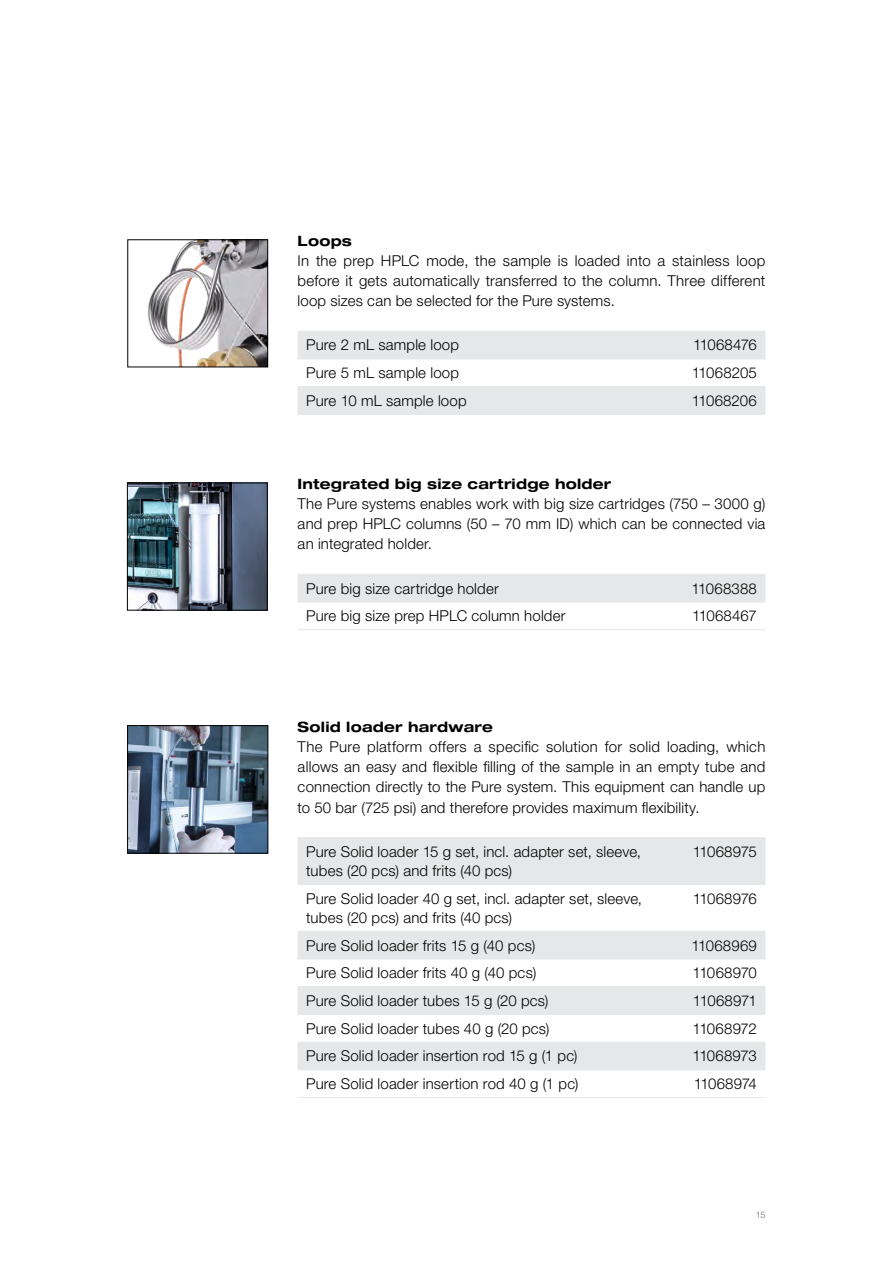
<style>
.page{position:relative;width:893px;height:1263px;background:#fff}
.page>*{position:absolute;margin:0;border:0;box-sizing:border-box;transform-origin:0 0}
.Content_Block_en{font:300 15px/20.2px "Helvetica Neue LT Std";letter-spacing:.01em;color:#000;text-align:justify}
.Table_Content_left{font:300 15px/19.2px "Helvetica Neue LT Std";letter-spacing:.01em;color:#000}
.Table_Content_left-2{font:300 15px "Helvetica Neue LT Std";letter-spacing:-.025em;color:#000}
.Table_Content_left-3{font:300 15px "Helvetica Neue LT Std";letter-spacing:-.035em;color:#000}
.H3_Title_en{font:700 expanded 14.25px "Helvetica Neue LT Std";letter-spacing:.015em;color:#000}
.t1{font:300 9px "Helvetica Neue LT Std";color:#706f6f}
</style>
<div class="page">
<img style="left:148px;top:242px;width:118px;height:123px">
<div style="left:128px;top:240px;width:140px;height:127px;border:1px solid #000"></div>
<img style="left:129px;top:727px;width:137px;height:124px">
<div style="left:127px;top:725px;width:141px;height:128px;border:1px solid #000"></div>
<img style="left:129px;top:485px;width:136px;height:123px">
<div style="left:127px;top:483px;width:140px;height:127px;border:1px solid #000"></div>
<svg style="left:298px;top:838px;width:467px;height:231px;fill:#e6e7e8"></svg>
<hr style="left:298px;top:884px;width:378px;height:1px;background:#e6e7e8">
<hr style="left:676px;top:884px;width:89px;height:1px;background:#e6e7e8">
<hr style="left:298px;top:931px;width:378px;height:1px;background:#e6e7e8">
<hr style="left:676px;top:931px;width:89px;height:1px;background:#e6e7e8">
<hr style="left:298px;top:959px;width:378px;height:1px;background:#e6e7e8">
<hr style="left:676px;top:959px;width:89px;height:1px;background:#e6e7e8">
<hr style="left:298px;top:986px;width:378px;height:1px;background:#e6e7e8">
<hr style="left:676px;top:986px;width:89px;height:1px;background:#e6e7e8">
<hr style="left:298px;top:1014px;width:378px;height:1px;background:#e6e7e8">
<hr style="left:676px;top:1014px;width:89px;height:1px;background:#e6e7e8">
<hr style="left:298px;top:837px;width:378px;height:1px;background:#e6e7e8">
<hr style="left:676px;top:837px;width:89px;height:1px;background:#e6e7e8">
<hr style="left:298px;top:1042px;width:378px;height:1px;background:#e6e7e8">
<hr style="left:676px;top:1042px;width:89px;height:1px;background:#e6e7e8">
<hr style="left:298px;top:1069px;width:378px;height:1px;background:#e6e7e8">
<hr style="left:676px;top:1069px;width:89px;height:1px;background:#e6e7e8">
<hr style="left:298px;top:1097px;width:378px;height:1px;background:#e6e7e8">
<hr style="left:676px;top:1097px;width:89px;height:1px;background:#e6e7e8">
<div style="left:298px;top:575px;width:467px;height:27px;background:#e6e7e8"></div>
<hr style="left:298px;top:602px;width:378px;height:1px;background:#e6e7e8">
<hr style="left:676px;top:602px;width:89px;height:1px;background:#e6e7e8">
<hr style="left:298px;top:574px;width:378px;height:1px;background:#e6e7e8">
<hr style="left:676px;top:574px;width:89px;height:1px;background:#e6e7e8">
<hr style="left:298px;top:629px;width:378px;height:1px;background:#e6e7e8">
<hr style="left:676px;top:629px;width:89px;height:1px;background:#e6e7e8">
<svg style="left:298px;top:332px;width:467px;height:82px"></svg>
<hr style="left:298px;top:331px;width:378px;height:1px;background:#e6e7e8">
<hr style="left:676px;top:331px;width:89px;height:1px;background:#e6e7e8">
<hr style="left:298px;top:359px;width:378px;height:1px;background:#e6e7e8">
<hr style="left:676px;top:359px;width:89px;height:1px;background:#e6e7e8">
<hr style="left:298px;top:414px;width:378px;height:1px;background:#e6e7e8">
<hr style="left:676px;top:414px;width:89px;height:1px;background:#e6e7e8">
<hr style="left:298px;top:386px;width:378px;height:1px;background:#e6e7e8">
<hr style="left:676px;top:386px;width:89px;height:1px;background:#e6e7e8">
<p class="H3_Title_en" style="left:298px;top:232px;width:56px">Loops</p>
<p class="Content_Block_en" style="left:298px;top:250px;width:469px">In the prep HPLC mode, the sample is loaded into a stainless loop before it gets automatically transferred to the column. Three different loop sizes can be selected for the Pure systems.</p>
<p class="Table_Content_left" style="left:306px;top:335px;width:154px">Pure 2 mL sample loop</p>
<p class="Table_Content_left-3" style="left:693px;top:336px;width:65px">11068476</p>
<p class="Table_Content_left" style="left:306px;top:363px;width:154px">Pure 5 mL sample loop</p>
<p class="Table_Content_left" style="left:692px;top:363px;width:67px">11068205</p>
<p class="Table_Content_left" style="left:306px;top:391px;width:162px">Pure 10 mL sample loop</p>
<p class="Table_Content_left" style="left:692px;top:391px;width:67px">11068206</p>
<p class="H3_Title_en" style="left:298px;top:475px;width:315px">Integrated big size cartridge holder</p>
<p class="Content_Block_en" style="left:298px;top:493px;width:469px">The Pure systems enables work with big size cartridges (750 – 3000 g) and prep HPLC columns (50 – 70 mm ID) which can be connected via an integrated holder.</p>
<p class="Table_Content_left" style="left:306px;top:578px;width:194px">Pure big size cartridge holder</p>
<p class="Table_Content_left" style="left:691px;top:578px;width:67px">11068388</p>
<p class="Table_Content_left" style="left:306px;top:606px;width:261px">Pure big size prep HPLC column holder</p>
<p class="Table_Content_left" style="left:692px;top:606px;width:66px">11068467</p>
<p class="H3_Title_en" style="left:298px;top:718px;width:197px">Solid loader hardware</p>
<p class="Content_Block_en" style="left:298px;top:736px;width:469px">The Pure platform offers a specific solution for solid loading, which allows an easy and flexible filling of the sample in an empty tube and connection directly to the Pure system. This equipment can handle up to 50 bar (725 psi) and therefore provides maximum flexibility.</p>
<p class="Table_Content_left" style="left:306px;top:841px;width:336px">Pure Solid loader 15 g set, incl. adapter set, sleeve, tubes (20 pcs) and frits (40 pcs)</p>
<p class="Table_Content_left-2" style="left:693px;top:842px;width:66px">11068975</p>
<p class="Table_Content_left" style="left:306px;top:888px;width:337px">Pure Solid loader 40 g set, incl. adapter set, sleeve, tubes (20 pcs) and frits (40 pcs)</p>
<p class="Table_Content_left-2" style="left:693px;top:889px;width:66px">11068976</p>
<p class="Table_Content_left" style="left:306px;top:935px;width:231px">Pure Solid loader frits 15 g (40 pcs)</p>
<p class="Table_Content_left" style="left:691px;top:935px;width:67px">11068969</p>
<p class="Table_Content_left" style="left:306px;top:963px;width:232px">Pure Solid loader frits 40 g (40 pcs)</p>
<p class="Table_Content_left-2" style="left:693px;top:964px;width:66px">11068970</p>
<p class="Table_Content_left" style="left:306px;top:991px;width:244px">Pure Solid loader tubes 15 g (20 pcs)</p>
<p class="Table_Content_left-2" style="left:693px;top:991px;width:65px">11068971</p>
<p class="Table_Content_left" style="left:306px;top:1018px;width:245px">Pure Solid loader tubes 40 g (20 pcs)</p>
<p class="Table_Content_left-2" style="left:693px;top:1019px;width:66px">11068972</p>
<p class="Table_Content_left" style="left:306px;top:1046px;width:273px">Pure Solid loader insertion rod 15 g (1 pc)</p>
<p class="Table_Content_left-2" style="left:692px;top:1047px;width:66px">11068973</p>
<p class="Table_Content_left" style="left:306px;top:1074px;width:274px">Pure Solid loader insertion rod 40 g (1 pc)</p>
<p class="Table_Content_left-2" style="left:694px;top:1074px;width:65px">11068974</p>
<p class="t1" style="left:756px;top:1209px;width:11px">15</p>
</div>
